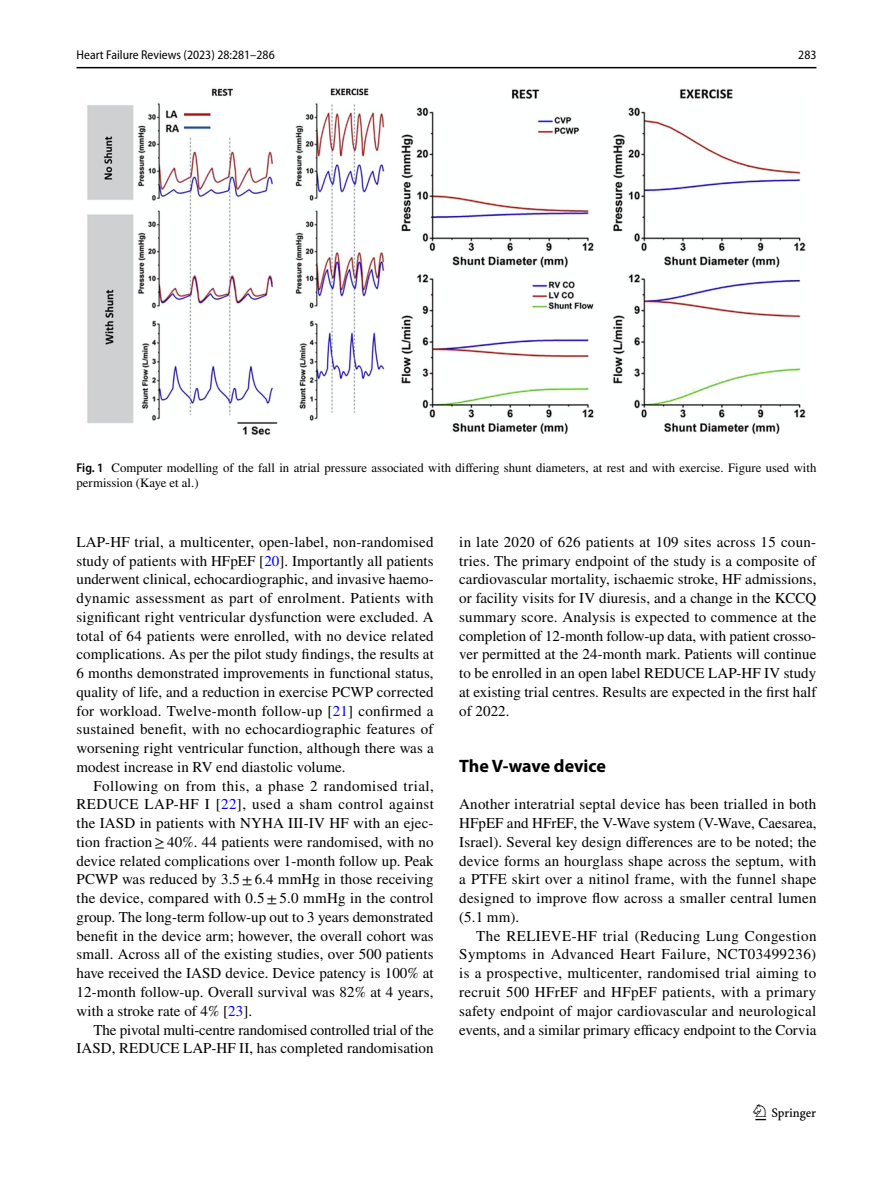
<style>
.page{position:relative;width:893px;height:1187px;background:#fff}
.page>*{position:absolute;margin:0;border:0;box-sizing:border-box;transform-origin:0 0}
.t1{font:22.5px "Springnew Regular 3";color:#000}
.t2{font:700 18px "Myriad Pro";letter-spacing:-.005em;color:#000}
.t3{font:15px/18.8px "STIX";letter-spacing:.005em;color:#000;text-align:justify}
.t4{font:12.75px/15px "STIX";color:#000}
.t5{font:semi-condensed 12.75px "Myriad Pro";color:#000}
.s1{font-family:"Myriad Pro";font-weight:600;font-stretch:semi-condensed}
.s2{color:#00f}
</style>
<div class="page">
<hr style="left:77px;top:67px;width:739px;height:1px;background:#000">
<img style="left:87px;top:88px;width:719px;height:347px">
<p class="t5" style="left:77px;top:48px;width:200px">Heart Failure Reviews (2023) 28:281–286</p>
<p class="t5" style="left:798px;top:48px;width:20px">283</p>
<p class="t4" style="left:77px;top:461px;width:741px"><span class="s1">Fig. 1</span> Computer modelling of the fall in atrial pressure associated with differing shunt diameters, at rest and with exercise. Figure used with permission (Kaye et al.)</p>
<p class="t3" style="left:77px;top:533px;width:359px">LAP-HF trial, a multicenter, open-label, non-randomised study of patients with HFpEF [<span class="s2">20</span>]. Importantly all patients underwent clinical, echocardiographic, and invasive haemo&shy;dynamic assessment as part of enrolment. Patients with significant right ventricular dysfunction were excluded. A total of 64 patients were enrolled, with no device related complications. As per the pilot study findings, the results at 6 months demonstrated improvements in functional status, quality of life, and a reduction in exercise PCWP corrected for workload. Twelve-month follow-up [<span class="s2">21</span>] confirmed a sustained benefit, with no echocardiographic features of worsening right ventricular function, although there was a modest increase in RV end diastolic volume.</p>
<p class="t3" style="left:77px;top:777px;width:359px;text-indent:17px">Following on from this, a phase 2 randomised trial, REDUCE LAP-HF I [<span class="s2">22</span>], used a sham control against the IASD in patients with NYHA III-IV HF with an ejec&shy;tion fraction≥40%. 44 patients were randomised, with no device related complications over 1-month follow up. Peak PCWP was reduced by 3.5±6.4 mmHg in those receiving the device, compared with 0.5±5.0 mmHg in the control group. The long-term follow-up out to 3 years demonstrated benefit in the device arm; however, the overall cohort was small. Across all of the existing studies, over 500 patients have received the IASD device. Device patency is 100% at 12-month follow-up. Overall survival was 82% at 4 years, with a stroke rate of 4% [<span class="s2">23</span>].</p>
<p class="t3" style="left:77px;top:1021px;width:359px;text-align:right">The pivotal multi-centre randomised controlled trial of the<br>IASD, REDUCE LAP-HF II, has completed randomisation</p>
<p class="t3" style="left:459px;top:533px;width:359px">in late 2020 of 626 patients at 109 sites across 15 coun&shy;tries. The primary endpoint of the study is a composite of cardiovascular mortality, ischaemic stroke, HF admissions, or facility visits for IV diuresis, and a change in the KCCQ summary score. Analysis is expected to commence at the completion of 12-month follow-up data, with patient crosso&shy;ver permitted at the 24-month mark. Patients will continue to be enrolled in an open label REDUCE LAP-HF IV study at existing trial centres. Results are expected in the first half of 2022.</p>
<p class="t2" style="left:459px;top:754px;width:148px">The V‑wave device</p>
<p class="t3" style="left:459px;top:796px;width:359px">Another interatrial septal device has been trialled in both HFpEF and HFrEF, the V-Wave system (V-Wave, Caesarea, Israel). Several key design differences are to be noted; the device forms an hourglass shape across the septum, with a PTFE skirt over a nitinol frame, with the funnel shape designed to improve flow across a smaller central lumen (5.1 mm).</p>
<p class="t3" style="left:459px;top:927px;width:359px;text-indent:17px">The RELIEVE-HF trial (Reducing Lung Congestion Symptoms in Advanced Heart Failure, NCT03499236) is a prospective, multicenter, randomised trial aiming to recruit 500 HFrEF and HFpEF patients, with a primary safety endpoint of major cardiovascular and neurological events, and a similar primary efficacy endpoint to the Corvia</p>
<h1 class="t1" style="left:755px;top:1104px;width:62px">1 3</h1>
</div>
